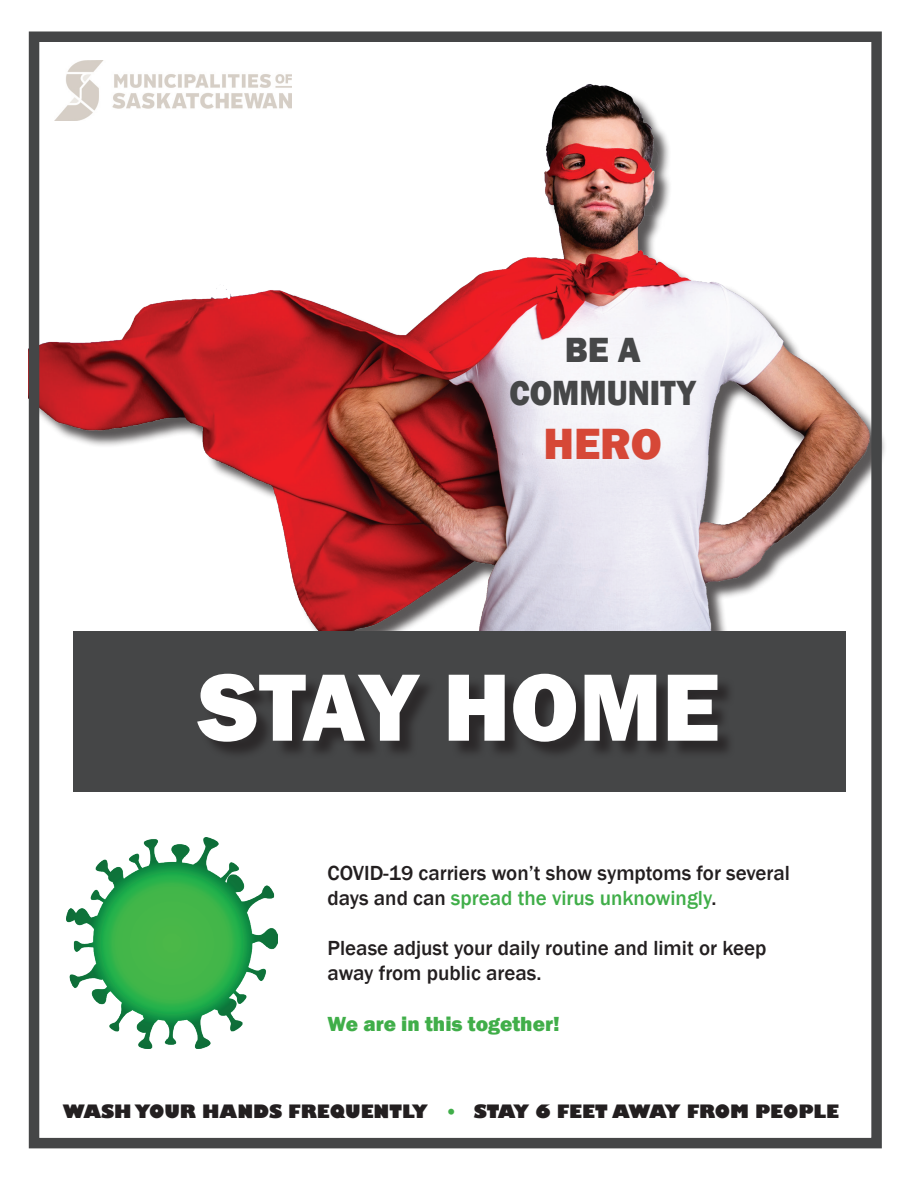
<style>
.page{position:relative;width:918px;height:1188px;background:#fff}
.page>*{position:absolute;margin:0;border:0;box-sizing:border-box;transform-origin:0 0}
.t1{font:800 99px "Franklin Gothic";color:#fff}
.t2{font:800 45px "Franklin Gothic";color:#d64837}
.t3{font:800 36px/43.2px "Franklin Gothic";color:#464748;text-align:center}
.t4{font:500 21px/25.2px "Franklin Gothic";color:#231f20}
.t5{font:800 21px "Franklin Gothic";color:#40ae49}
.t6{font:800 18px "Gill Sans";color:#231f20}
.s1{color:#40ae49}
</style>
<div class="page">
<img style="left:40px;top:84px;width:845px;height:547px">
<img style="left:67px;top:838px;width:210px;height:211px">
<div style="left:29px;top:32px;width:853px;height:1116px;border:10px solid #454647"></div>
<div style="left:74px;top:631px;width:772px;height:160px;background:#454647"></div>
<div style="left:200px;top:676px;width:536px;height:84px;background:#231f20;opacity:.75"></div>
<img style="left:54px;top:61px;width:238px;height:59px">
<h3 class="t3" style="left:509px;top:328px;width:188px">BE A<br>COMMUNITY</h3>
<h2 class="t2" style="left:543px;top:415px;width:120px">HERO</h2>
<h1 class="t1" style="left:198px;top:643px;width:523px">STAY HOME</h1>
<p class="t4" style="left:328px;top:860px;width:464px">COVID-19 carriers won’t show symptoms for several days and can <span class="s1">spread the virus unknowingly</span>.</p>
<p class="t4" style="left:328px;top:936px;width:440px">Please adjust your daily routine and limit or keep away from public areas.</p>
<p class="t5" style="left:328px;top:1010px;width:234px">We are in this together!</p>
<p class="t6" style="left:63px;top:1100px;width:778px">WASH YOUR HANDS FREQUENTLY <span class="s1">•</span> STAY 6 FEET AWAY FROM PEOPLE</p>
</div>
